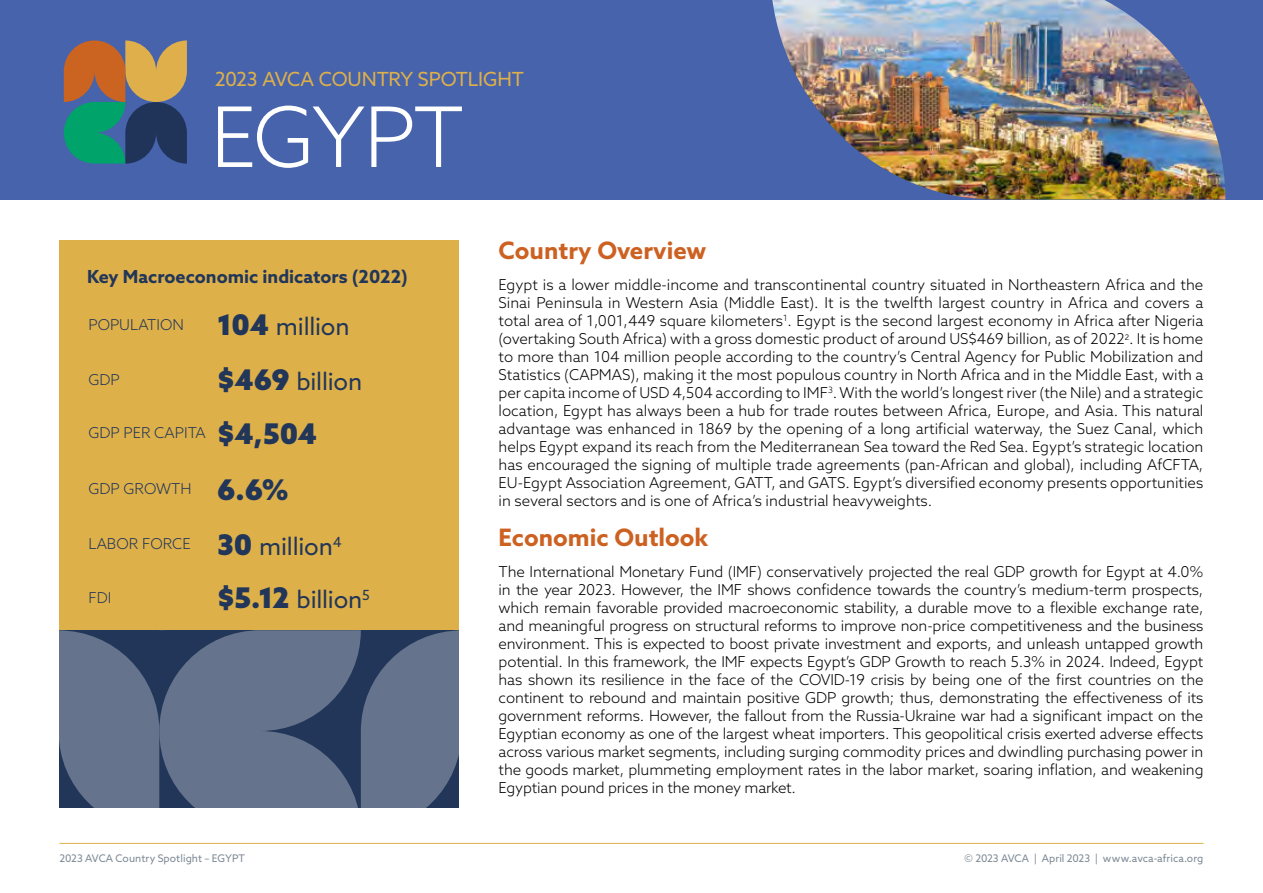
<style>
.page{position:relative;width:1263px;height:893px;background:#fff}
.page>*{position:absolute;margin:0;border:0;box-sizing:border-box;transform-origin:0 0}
.t1{font:300 83.55px "Azo Sans";letter-spacing:-.035em;color:#fff}
.t2{font:900 28.5px "Azo Sans";color:#213659}
.t3{font:24px "Azo Sans";letter-spacing:-.01em;color:#213659}
.Body_copy{font:700 24px "Azo Sans";color:#cc6121}
.t4{font:19.5px "Azo Sans";letter-spacing:-.01em;color:#deb04a}
.t5{font:700 18px "Azo Sans";color:#213659}
.Body_copy-2{font:300 15px/18px "Azo Sans";letter-spacing:-.01em;color:#000;text-align:justify}
.Body_copy-3{font:300 15px "Azo Sans";color:#213659}
.t6{font:10.5px "Azo Sans";letter-spacing:.005em;color:#7d8995}
.s1{font-weight:900;font-size:28.5px}
</style>
<div class="page">
<svg style="left:60px;top:630px;width:399px;height:178px;background:#586882"></svg>
<div style="left:60px;top:240px;width:399px;height:390px;background:#deb04a"></div>
<div style="left:0;top:0;width:1263px;height:200px;background:#4663ac"></div>
<svg style="left:64px;top:40px;width:123px;height:124px"></svg>
<img style="left:772px;top:0;width:453px;height:200px">
<hr style="left:60px;top:843px;width:1143px;height:1px;background:#deb04a">
<p class="t4" style="left:215px;top:66px;width:311px">2023 AVCA COUNTRY SPOTLIGHT</p>
<p class="t1" style="left:210px;top:83px;width:255px">EGYPT</p>
<p class="t5" style="left:87px;top:265px;width:322px">Key Macroeconomic indicators (2022)</p>
<p class="t3" style="left:217px;top:311px;width:134px"><span class="s1">104</span> million</p>
<p class="Body_copy-3" style="left:88px;top:315px;width:97px">POPULATION</p>
<p class="Body_copy-3" style="left:88px;top:370px;width:33px">GDP</p>
<p class="Body_copy-3" style="left:88px;top:423px;width:119px">GDP PER CAPITA</p>
<p class="Body_copy-3" style="left:88px;top:479px;width:105px">GDP GROWTH</p>
<p class="t3" style="left:217px;top:366px;width:146px"><span class="s1">$469</span> billion</p>
<p class="t2" style="left:217px;top:414px;width:102px">$4,504</p>
<p class="t2" style="left:217px;top:470px;width:73px">6.6%</p>
<p class="Body_copy-3" style="left:88px;top:534px;width:104px">LABOR FORCE</p>
<p class="Body_copy-3" style="left:88px;top:588px;width:24px">FDI</p>
<p class="t3" style="left:217px;top:530px;width:126px"><span class="s1">30</span> million<sup>4</sup></p>
<p class="t3" style="left:217px;top:584px;width:154px"><span class="s1">$5.12</span> billion<sup>5</sup></p>
<p class="Body_copy" style="left:499px;top:235px;width:209px">Country Overview</p>
<p class="Body_copy-2" style="left:499px;top:275px;width:706px">Egypt is a lower middle-income and transcontinental country situated in Northeastern Africa and the Sinai Peninsula in Western Asia (Middle East). It is the twelfth largest country in Africa and covers a total area of 1,001,449 square kilometers<sup>1</sup>. Egypt is the second largest economy in Africa after Nigeria (overtaking South Africa) with a gross domestic product of around US$469 billion, as of 2022<sup>2</sup>. It is home to more than 104 million people according to the country’s Central Agency for Public Mobilization and Statistics (CAPMAS), making it the most populous country in North Africa and in the Middle East, with a per capita income of USD 4,504 according to IMF<sup>3</sup>. With the world’s longest river (the Nile) and a strategic location, Egypt has always been a hub for trade routes between Africa, Europe, and Asia. This natural advantage was enhanced in 1869 by the opening of a long artificial waterway, the Suez Canal, which helps Egypt expand its reach from the Mediterranean Sea toward the Red Sea. Egypt’s strategic location has encouraged the signing of multiple trade agreements (pan-African and global), including AfCFTA, EU-Egypt Association Agreement, GATT, and GATS. Egypt’s diversified economy presents opportunities in several sectors and is one of Africa’s industrial heavyweights.</p>
<p class="Body_copy" style="left:499px;top:521px;width:211px">Economic Outlook</p>
<p class="Body_copy-2" style="left:499px;top:562px;width:706px">The International Monetary Fund (IMF) conservatively projected the real GDP growth for Egypt at 4.0% in the year 2023. However, the IMF shows confidence towards the country’s medium-term prospects, which remain favorable provided macroeconomic stability, a durable move to a flexible exchange rate, and meaningful progress on structural reforms to improve non-price competitiveness and the business environment. This is expected to boost private investment and exports, and unleash untapped growth potential. In this framework, the IMF expects Egypt’s GDP Growth to reach 5.3% in 2024. Indeed, Egypt has shown its resilience in the face of the COVID-19 crisis by being one of the first countries on the continent to rebound and maintain positive GDP growth; thus, demonstrating the effectiveness of its government reforms. However, the fallout from the Russia-Ukraine war had a significant impact on the Egyptian economy as one of the largest wheat importers. This geopolitical crisis exerted adverse effects across various market segments, including surging commodity prices and dwindling purchasing power in the goods market, plummeting employment rates in the labor market, soaring inflation, and weakening Egyptian pound prices in the money market.</p>
<p class="t6" style="left:60px;top:851px;width:187px">2023 AVCA Country Spotlight – EGYPT</p>
<p class="t6" style="left:965px;top:851px;width:240px">© 2023 AVCA | April 2023 | www.avca-africa.org</p>
</div>
